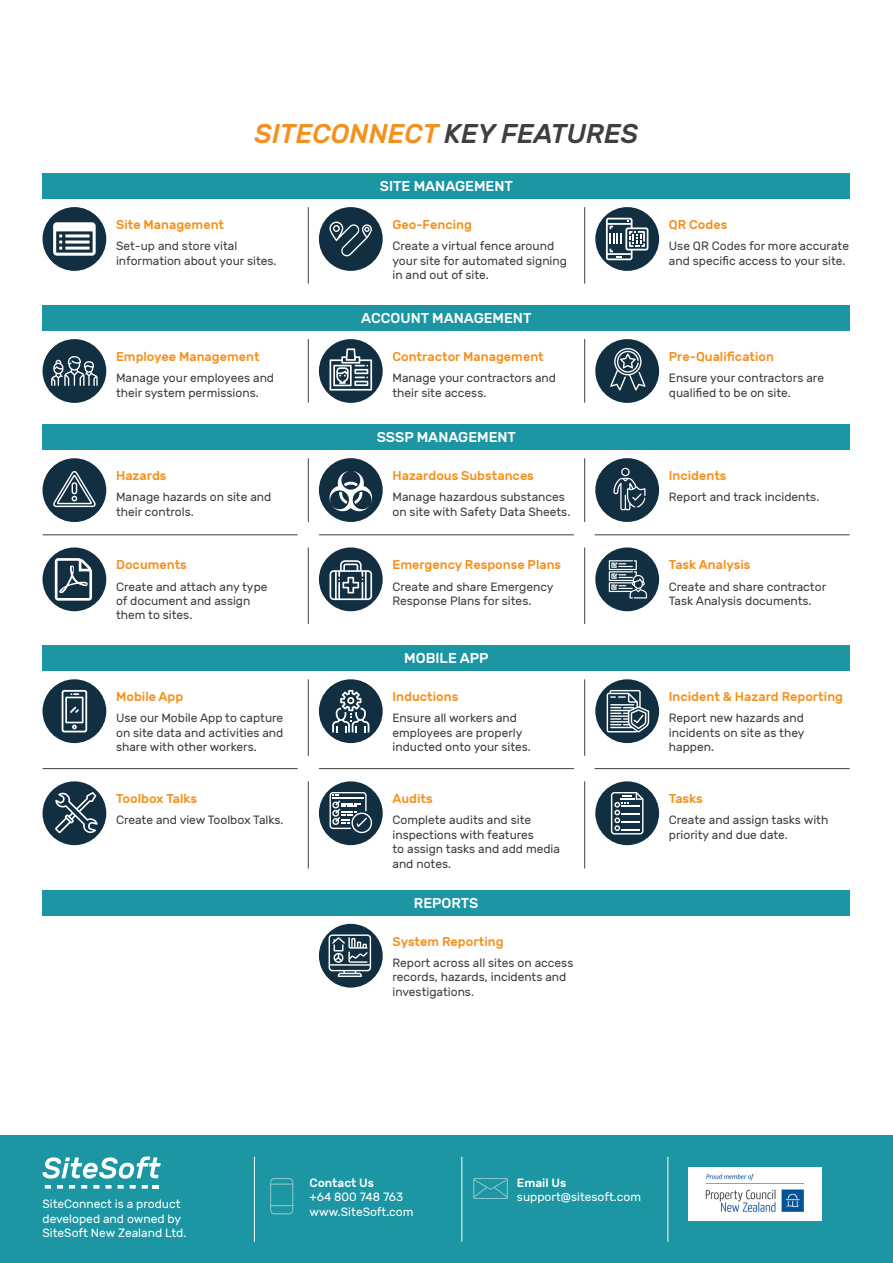
<style>
.page{position:relative;width:893px;height:1263px;background:#fff}
.page>*{position:absolute;margin:0;border:0;box-sizing:border-box;transform-origin:0 0}
.t1{font:italic 500 27px "Rubik";color:#f4911e}
.Text__9_5pt{font:500 14.25px "Rubik";color:#fff}
.Text__8_5pt{font:500 12.75px "Rubik";color:#f4911e}
.Text__8pt{font:12px/14.4px "Rubik";color:#3f3f3f}
.Text__9_5pt-2{font:12px/14.4px "Rubik";color:#fff}
.s1{color:#3f3f3f}
.s2{font-weight:500}
</style>
<div class="page">
<div style="left:0;top:1135px;width:893px;height:128px;background:#1c96a3"></div>
<svg style="left:43px;top:1157px;width:118px;height:21px"></svg>
<svg style="left:45px;top:1185px;width:6px;height:3px"></svg>
<svg style="left:57px;top:1185px;width:6px;height:3px"></svg>
<svg style="left:69px;top:1185px;width:6px;height:3px"></svg>
<svg style="left:81px;top:1185px;width:6px;height:3px"></svg>
<svg style="left:93px;top:1185px;width:6px;height:3px"></svg>
<svg style="left:105px;top:1185px;width:6px;height:3px"></svg>
<svg style="left:118px;top:1185px;width:6px;height:3px"></svg>
<svg style="left:130px;top:1185px;width:6px;height:3px"></svg>
<svg style="left:142px;top:1185px;width:17px;height:3px"></svg>
<hr style="left:667px;top:1157px;width:1px;height:84px;background:#fff">
<hr style="left:254px;top:1157px;width:1px;height:84px;background:#fff">
<hr style="left:461px;top:1157px;width:1px;height:84px;background:#fff">
<svg style="left:270px;top:1178px;width:23px;height:36px"></svg>
<svg style="left:473px;top:1178px;width:35px;height:21px"></svg>
<div style="left:688px;top:1167px;width:133px;height:53px;background:#fff"></div>
<img style="left:705px;top:1174px;width:99px;height:38px">
<div style="left:595px;top:679px;width:64px;height:64px;background:#122f41;border-radius:50%"></div>
<div style="left:43px;top:173px;width:807px;height:26px;background:#1c96a3"></div>
<div style="left:43px;top:305px;width:807px;height:25px;background:#1c96a3"></div>
<div style="left:43px;top:424px;width:807px;height:26px;background:#1c96a3"></div>
<div style="left:43px;top:645px;width:807px;height:26px;background:#1c96a3"></div>
<div style="left:43px;top:890px;width:807px;height:25px;background:#1c96a3"></div>
<div style="left:43px;top:207px;width:63px;height:64px;background:#122f41;border-radius:50%"></div>
<svg style="left:53px;top:222px;width:43px;height:34px"></svg>
<hr style="left:308px;top:207px;width:1px;height:76px;background:#3f3f3f">
<hr style="left:308px;top:339px;width:1px;height:63px;background:#3f3f3f">
<hr style="left:308px;top:459px;width:1px;height:63px;background:#3f3f3f">
<hr style="left:308px;top:548px;width:1px;height:76px;background:#3f3f3f">
<hr style="left:308px;top:680px;width:1px;height:75px;background:#3f3f3f">
<hr style="left:308px;top:782px;width:1px;height:86px;background:#3f3f3f">
<hr style="left:584px;top:207px;width:1px;height:76px;background:#3f3f3f">
<hr style="left:584px;top:339px;width:1px;height:63px;background:#3f3f3f">
<hr style="left:584px;top:459px;width:1px;height:63px;background:#3f3f3f">
<hr style="left:584px;top:548px;width:1px;height:76px;background:#3f3f3f">
<hr style="left:584px;top:680px;width:1px;height:75px;background:#3f3f3f">
<hr style="left:584px;top:782px;width:1px;height:86px;background:#3f3f3f">
<div style="left:319px;top:207px;width:64px;height:64px;background:#122f41;border-radius:50%"></div>
<svg style="left:329px;top:222px;width:43px;height:34px"></svg>
<div style="left:595px;top:207px;width:64px;height:64px;background:#122f41;border-radius:50%"></div>
<svg style="left:606px;top:218px;width:42px;height:42px"></svg>
<hr style="left:43px;top:534px;width:254px;height:1px;background:#3f3f3f">
<hr style="left:43px;top:768px;width:254px;height:1px;background:#3f3f3f">
<hr style="left:319px;top:534px;width:255px;height:1px;background:#3f3f3f">
<hr style="left:319px;top:768px;width:255px;height:1px;background:#3f3f3f">
<hr style="left:595px;top:534px;width:254px;height:1px;background:#3f3f3f">
<hr style="left:595px;top:768px;width:254px;height:1px;background:#3f3f3f">
<div style="left:43px;top:339px;width:63px;height:64px;background:#122f41;border-radius:50%"></div>
<svg style="left:51px;top:356px;width:47px;height:30px"></svg>
<div style="left:319px;top:339px;width:64px;height:64px;background:#122f41;border-radius:50%"></div>
<svg style="left:330px;top:348px;width:42px;height:43px"></svg>
<div style="left:595px;top:339px;width:64px;height:64px;background:#122f41;border-radius:50%"></div>
<svg style="left:610px;top:348px;width:35px;height:43px"></svg>
<div style="left:43px;top:458px;width:63px;height:64px;background:#122f41;border-radius:50%"></div>
<div style="left:319px;top:458px;width:64px;height:64px;background:#122f41;border-radius:50%"></div>
<div style="left:595px;top:458px;width:64px;height:64px;background:#122f41;border-radius:50%"></div>
<div style="left:43px;top:547px;width:63px;height:64px;background:#122f41;border-radius:50%"></div>
<div style="left:319px;top:547px;width:64px;height:64px;background:#122f41;border-radius:50%"></div>
<div style="left:595px;top:547px;width:64px;height:64px;background:#122f41;border-radius:50%"></div>
<div style="left:43px;top:679px;width:63px;height:64px;background:#122f41;border-radius:50%"></div>
<svg style="left:62px;top:690px;width:25px;height:42px"></svg>
<div style="left:319px;top:679px;width:64px;height:64px;background:#122f41;border-radius:50%"></div>
<svg style="left:332px;top:690px;width:37px;height:42px"></svg>
<svg style="left:53px;top:471px;width:43px;height:36px"></svg>
<div style="left:319px;top:781px;width:64px;height:64px;background:#122f41;border-radius:50%"></div>
<div style="left:43px;top:781px;width:63px;height:64px;background:#122f41;border-radius:50%"></div>
<svg style="left:330px;top:792px;width:42px;height:41px"></svg>
<div style="left:595px;top:781px;width:64px;height:64px;background:#122f41;border-radius:50%"></div>
<svg style="left:611px;top:792px;width:32px;height:42px"></svg>
<div style="left:319px;top:924px;width:64px;height:63px;background:#122f41;border-radius:50%"></div>
<svg style="left:329px;top:934px;width:42px;height:43px"></svg>
<svg style="left:330px;top:560px;width:42px;height:40px"></svg>
<svg style="left:55px;top:558px;width:37px;height:43px"></svg>
<svg style="left:613px;top:468px;width:32px;height:42px"></svg>
<svg style="left:330px;top:471px;width:42px;height:40px"></svg>
<svg style="left:607px;top:690px;width:42px;height:42px"></svg>
<svg style="left:609px;top:560px;width:39px;height:38px"></svg>
<svg style="left:55px;top:792px;width:43px;height:41px"></svg>
<p class="t1" style="left:255px;top:119px;width:385px">SITECONNECT <span class="s1">KEY FEATURES</span></p>
<p class="Text__8_5pt" style="left:116px;top:217px;width:110px">Site Management</p>
<p class="Text__9_5pt" style="left:380px;top:178px;width:135px">SITE MANAGEMENT</p>
<p class="Text__8_5pt" style="left:392px;top:217px;width:81px">Geo-Fencing</p>
<p class="Text__8_5pt" style="left:669px;top:217px;width:60px">QR Codes</p>
<p class="Text__8pt" style="left:116px;top:239px;width:162px">Set-up and store vital information about your sites.</p>
<p class="Text__8pt" style="left:392px;top:239px;width:176px">Create a virtual fence around your site for automated signing in and out of site.</p>
<p class="Text__8pt" style="left:669px;top:239px;width:182px">Use QR Codes for more accurate and specific access to your site.</p>
<p class="Text__9_5pt" style="left:361px;top:310px;width:172px">ACCOUNT MANAGEMENT</p>
<p class="Text__8_5pt" style="left:116px;top:349px;width:145px">Employee Management</p>
<p class="Text__8_5pt" style="left:392px;top:349px;width:153px">Contractor Management</p>
<p class="Text__8_5pt" style="left:669px;top:349px;width:107px">Pre-Qualification</p>
<p class="Text__8pt" style="left:116px;top:371px;width:160px">Manage your employees and their system permissions.</p>
<p class="Text__8pt" style="left:392px;top:371px;width:165px">Manage your contractors and their site access.</p>
<p class="Text__8pt" style="left:669px;top:371px;width:157px">Ensure your contractors are qualified to be on site.</p>
<p class="Text__9_5pt" style="left:377px;top:429px;width:141px">SSSP MANAGEMENT</p>
<p class="Text__8_5pt" style="left:116px;top:468px;width:52px">Hazards</p>
<p class="Text__8_5pt" style="left:392px;top:468px;width:143px">Hazardous Substances</p>
<p class="Text__8_5pt" style="left:669px;top:468px;width:59px">Incidents</p>
<p class="Text__8pt" style="left:116px;top:490px;width:157px">Manage hazards on site and</p>
<p class="Text__8pt" style="left:669px;top:490px;width:152px">Report and track incidents.</p>
<p class="Text__8pt" style="left:116px;top:505px;width:79px">their controls.</p>
<p class="Text__8pt" style="left:392px;top:490px;width:179px">Manage hazardous substances on site with Safety Data Sheets.</p>
<p class="Text__8_5pt" style="left:116px;top:558px;width:72px">Documents</p>
<p class="Text__8_5pt" style="left:392px;top:558px;width:170px">Emergency Response Plans</p>
<p class="Text__8_5pt" style="left:669px;top:558px;width:83px">Task Analysis</p>
<p class="Text__8pt" style="left:116px;top:579px;width:153px">Create and attach any type of document and assign them to sites.</p>
<p class="Text__8pt" style="left:392px;top:579px;width:163px">Create and share Emergency<br>Response Plans for sites.</p>
<p class="Text__8pt" style="left:669px;top:579px;width:159px">Create and share contractor<br>Task Analysis documents.</p>
<p class="Text__9_5pt" style="left:404px;top:650px;width:86px">MOBILE APP</p>
<p class="Text__8_5pt" style="left:116px;top:689px;width:69px">Mobile App</p>
<p class="Text__8_5pt" style="left:392px;top:689px;width:67px">Inductions</p>
<p class="Text__8_5pt" style="left:669px;top:689px;width:176px">Incident &amp; Hazard Reporting</p>
<p class="Text__8pt" style="left:116px;top:711px;width:169px;text-align:justify">Use our Mobile App to capture on site data and activities and share with other workers.</p>
<p class="Text__8pt" style="left:392px;top:711px;width:140px">Ensure all workers and employees are properly inducted onto your sites.</p>
<p class="Text__8pt" style="left:669px;top:711px;width:137px;text-align:justify">Report new hazards and incidents on site as they happen.</p>
<p class="Text__8_5pt" style="left:116px;top:791px;width:82px">Toolbox Talks</p>
<p class="Text__8_5pt" style="left:392px;top:791px;width:42px">Audits</p>
<p class="Text__8_5pt" style="left:669px;top:791px;width:35px">Tasks</p>
<p class="Text__8pt" style="left:116px;top:813px;width:169px">Create and view Toolbox Talks.</p>
<p class="Text__8pt" style="left:669px;top:813px;width:161px">Create and assign tasks with priority and due date.</p>
<p class="Text__8pt" style="left:392px;top:813px;width:169px">Complete audits and site inspections with features<br>to assign tasks and add media and notes.</p>
<p class="Text__9_5pt" style="left:414px;top:895px;width:66px">REPORTS</p>
<p class="Text__8_5pt" style="left:392px;top:934px;width:113px">System Reporting</p>
<p class="Text__9_5pt-2" style="left:43px;top:1197px;width:145px">SiteConnect is a product developed and owned by<br>SiteSoft New Zealand Ltd.</p>
<p class="Text__8pt" style="left:392px;top:956px;width:182px">Report across all sites on access records, hazards, incidents and investigations.</p>
<p class="Text__9_5pt-2" style="left:309px;top:1176px;width:106px"><span class="s2">Contact Us<br></span>+64 800 748 763 www.SiteSoft.com</p>
<p class="Text__9_5pt-2" style="left:517px;top:1176px;width:126px"><span class="s2">Email Us </span>support@sitesoft.com</p>
</div>
